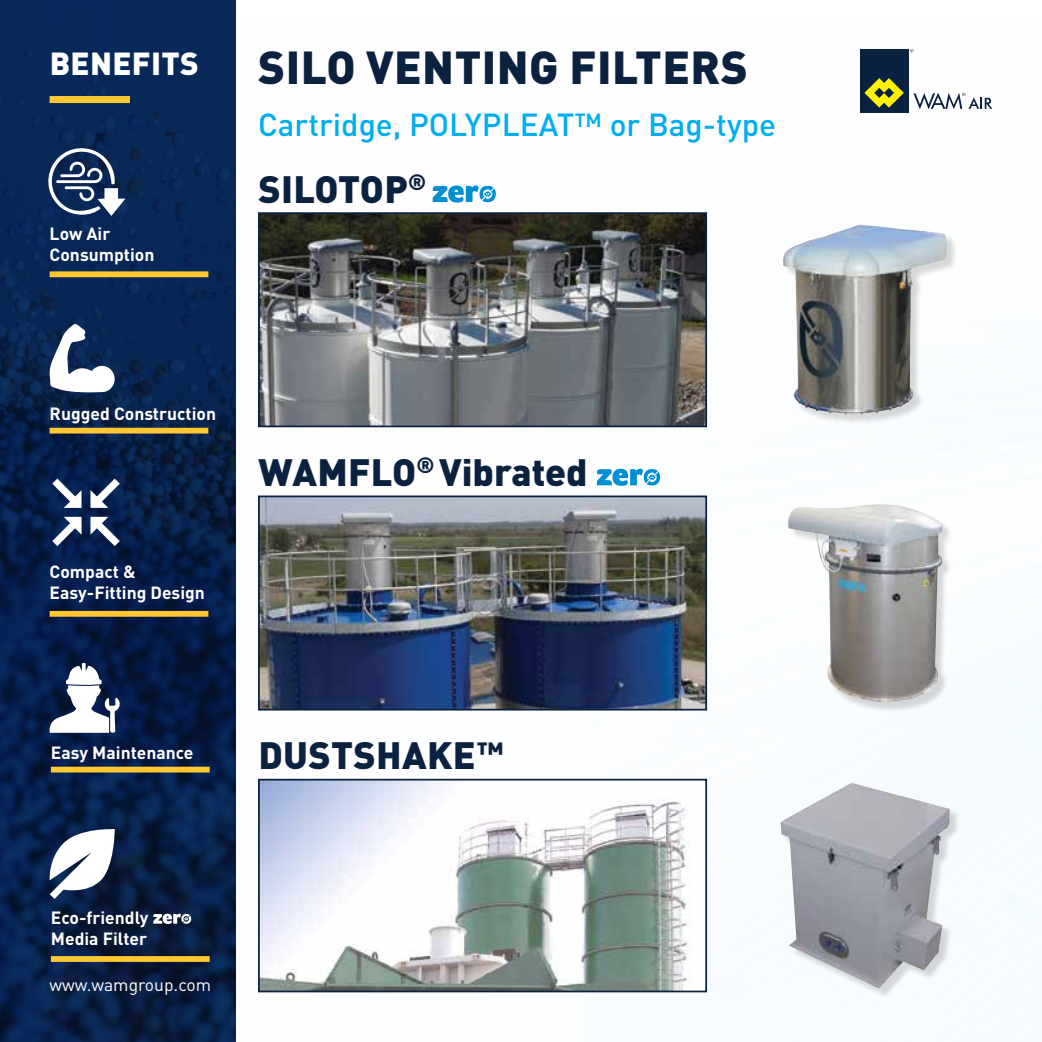
<style>
.page{position:relative;width:1042px;height:1042px;background:#fff}
.page>*{position:absolute;margin:0;border:0;box-sizing:border-box;transform-origin:0 0}
.t1{font:900 45.68px "DIN Pro";letter-spacing:.01em;color:#0a2240}
.t2{font:900 37.62px "DIN Pro";letter-spacing:.01em;color:#0a2240}
.t3{font:500 31.5px "DIN Pro";color:#00aeef}
.t4{font:900 31.5px "DIN Pro";letter-spacing:.01em;color:#fff}
.t5{font:700 17.5px/21px "DIN Pro";color:#fff}
.t6{font:17.5px "DIN Pro";color:#fff}
</style>
<div class="page">
<img style="left:235px;top:0;width:807px;height:1041px">
<div style="left:860px;top:49px;width:48px;height:64px;background:#0a2240"></div>
<svg style="left:864px;top:78px;width:40px;height:30px"></svg>
<svg style="left:913px;top:93px;width:79px;height:16px"></svg>
<img style="left:0;top:0;width:235px;height:1042px">
<div style="left:50px;top:96px;width:80px;height:7px;background:#ffc832"></div>
<div style="left:50px;top:271px;width:158px;height:6px;background:#ffc832"></div>
<div style="left:50px;top:428px;width:158px;height:5px;background:#ffc832"></div>
<svg style="left:52px;top:478px;width:30px;height:30px"></svg>
<svg style="left:90px;top:517px;width:30px;height:29px"></svg>
<svg style="left:90px;top:478px;width:30px;height:30px"></svg>
<svg style="left:52px;top:517px;width:30px;height:29px"></svg>
<div style="left:50px;top:611px;width:158px;height:6px;background:#ffc832"></div>
<svg style="left:45px;top:145px;width:80px;height:72px"></svg>
<svg style="left:49px;top:324px;width:66px;height:69px"></svg>
<div style="left:51px;top:766px;width:159px;height:6px;background:#ffc832"></div>
<svg style="left:49px;top:663px;width:72px;height:70px"></svg>
<div style="left:51px;top:956px;width:159px;height:6px;background:#ffc832"></div>
<svg style="left:48px;top:827px;width:67px;height:72px"></svg>
<svg style="left:153px;top:914px;width:38px;height:10px"></svg>
<svg style="left:433px;top:185px;width:63px;height:17px"></svg>
<div style="left:784px;top:227px;width:173px;height:199px;background:#000;opacity:.15"></div>
<img style="left:792px;top:225px;width:67px;height:22px">
<img style="left:261px;top:215px;width:443px;height:209px">
<div style="left:258px;top:212px;width:449px;height:215px;border:2px solid #0a2240"></div>
<svg style="left:597px;top:469px;width:63px;height:17px"></svg>
<img style="left:261px;top:498px;width:443px;height:209px">
<div style="left:258px;top:495px;width:449px;height:215px;border:2px solid #0a2240"></div>
<div style="left:789px;top:505px;width:164px;height:207px;background:#000;opacity:.15"></div>
<img style="left:788px;top:504px;width:89px;height:26px">
<div style="left:782px;top:784px;width:178px;height:215px;background:#000;opacity:.15"></div>
<img style="left:814px;top:783px;width:36px;height:20px">
<img style="left:261px;top:782px;width:443px;height:207px">
<div style="left:258px;top:779px;width:449px;height:213px;border:2px solid #0a2240"></div>
<h3 class="t4" style="left:50px;top:42px;width:151px">BENEFITS</h3>
<p class="t5" style="left:50px;top:223px;width:106px">Low Air<br>Consumption</p>
<h1 class="t1" style="left:258px;top:36px;width:491px">SILO VENTING FILTERS</h1>
<h3 class="t3" style="left:258px;top:103px;width:520px">Cartridge, POLYPLEAT™ or Bag-type</h3>
<h2 class="t2" style="left:258px;top:163px;width:169px">SILOTOP<sup>®</sup></h2>
<p class="t5" style="left:50px;top:402px;width:168px">Rugged Construction</p>
<p class="t5" style="left:50px;top:561px;width:157px">Compact &amp;<br>Easy-Fitting Design</p>
<h2 class="t2" style="left:258px;top:447px;width:331px">WAMFLO<sup>®</sup> Vibrated</h2>
<p class="t5" style="left:51px;top:741px;width:144px">Easy Maintenance</p>
<h2 class="t2" style="left:258px;top:730px;width:247px">DUSTSHAKE<sup>™</sup></h2>
<p class="t5" style="left:51px;top:906px;width:99px">Eco-friendly<br>Media Filter</p>
<p class="t6" style="left:50px;top:973px;width:163px">www.wamgroup.com</p>
</div>
